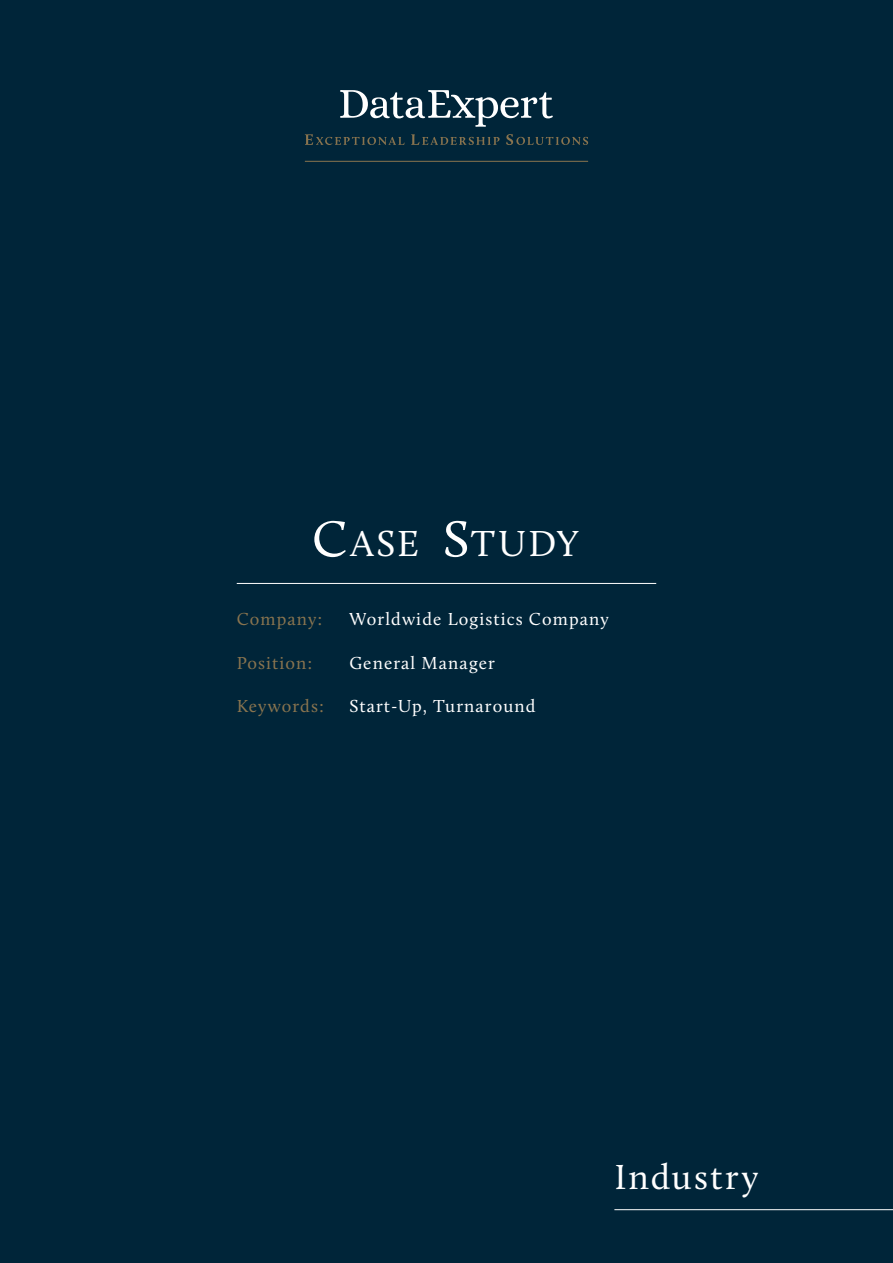
<style>
.page{position:relative;width:893px;height:1263px;background:#002539}
.page>*{position:absolute;margin:0;border:0;box-sizing:border-box;transform-origin:0 0}
.t1{font:37.5px "Calluna";letter-spacing:.065em;color:#fff}
.t2{font:36px "Calluna";letter-spacing:.065em;color:#fff}
.t3{font:18px "Calluna";letter-spacing:.06em;color:#fff}
.t4{font:18px "Calluna";letter-spacing:.06em;color:#89744f}
.s1{font-size:52.5px}
</style>
<div class="page">
<svg style="left:340px;top:90px;width:213px;height:37px"></svg>
<hr style="left:305px;top:161px;width:283px;height:1px;background:#89744f">
<svg style="left:305px;top:134px;width:100px;height:11px"></svg>
<svg style="left:411px;top:134px;width:89px;height:11px"></svg>
<svg style="left:506px;top:134px;width:82px;height:11px"></svg>
<hr style="left:237px;top:583px;width:419px;height:1px;background:#fff">
<hr style="left:614px;top:1209px;width:279px;height:1px;background:#fff">
<h1 class="t1" style="left:312px;top:521px;width:268px"><span class="s1">C</span>ASE <span class="s1">S</span>TUDY</h1>
<p class="t4" style="left:237px;top:608px;width:87px">Company:</p>
<p class="t4" style="left:237px;top:652px;width:77px">Position:</p>
<p class="t4" style="left:237px;top:695px;width:89px">Keywords:</p>
<p class="t3" style="left:349px;top:608px;width:261px">Worldwide Logistics Company</p>
<p class="t3" style="left:349px;top:652px;width:147px">General Manager</p>
<p class="t3" style="left:349px;top:695px;width:188px">Start-Up, Turnaround</p>
<h2 class="t2" style="left:614px;top:1155px;width:146px">Industry</h2>
</div>
